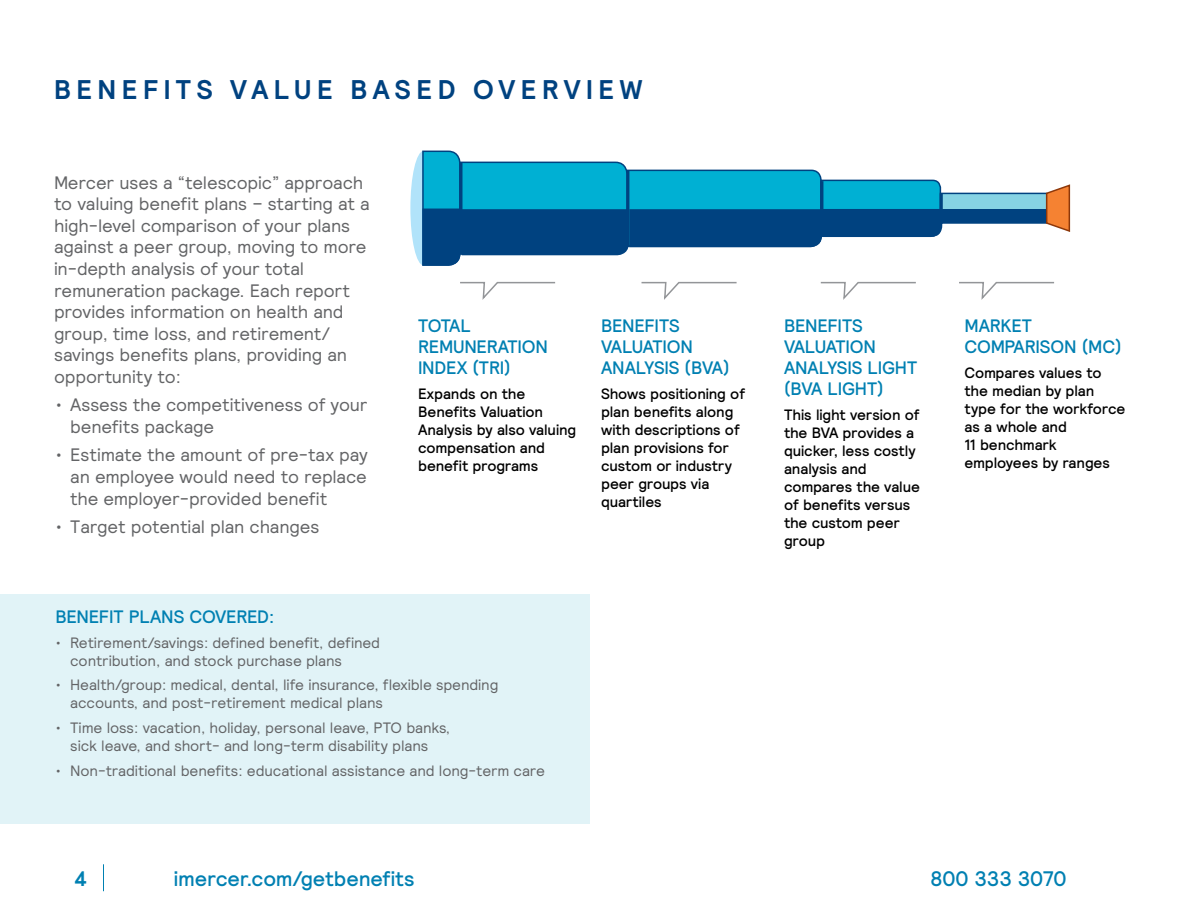
<style>
.page{position:relative;width:1188px;height:918px;background:#fff}
.page>*{position:absolute;margin:0;border:0;box-sizing:border-box;transform-origin:0 0}
.t1{font:700 27px "Relative";letter-spacing:.2em;color:#004280}
.t2{font:500 21px "Relative";letter-spacing:-.01em;color:#0080b2}
.t3{font:700 21px "Relative";color:#0080b2}
.t4{font:18px/21.6px "Relative";letter-spacing:-.01em;color:#636466}
.t5{font:500 18px/21px "Relative";letter-spacing:-.01em;color:#0080b2}
.t6{font:500 15px/18px "Relative";letter-spacing:-.01em;color:#000}
.t7{font:15px/18px "Relative";letter-spacing:-.01em;color:#636466}
</style>
<div class="page">
<div style="left:0;top:594px;width:590px;height:230px;background:#e1f3f7"></div>
<svg style="left:460px;top:281px;width:96px;height:19px"></svg>
<svg style="left:641px;top:281px;width:96px;height:19px"></svg>
<svg style="left:820px;top:281px;width:96px;height:19px"></svg>
<svg style="left:959px;top:281px;width:96px;height:19px"></svg>
<div style="left:410px;top:151px;width:27px;height:114px;background:#b1e3fa;border-radius:50%"></div>
<svg style="left:421px;top:150px;width:650px;height:116px"></svg>
<div style="left:941px;top:209px;width:105px;height:14px;background:#004280"></div>
<hr style="left:459px;top:162px;width:3px;height:92px;background:#004280">
<hr style="left:820px;top:181px;width:3px;height:56px;background:#004280">
<hr style="left:626px;top:171px;width:3px;height:76px;background:#004280">
<hr style="left:940px;top:194px;width:3px;height:30px;background:#004280">
<svg style="left:103px;top:864px;width:1px;height:27px"></svg>
<h1 class="t1" style="left:54px;top:72px;width:590px">BENEFITS VALUE BASED OVERVIEW</h1>
<p class="t4" style="left:54px;top:171px;width:317px">Mercer uses a “telescopic” approach to valuing benefit plans – starting at a high-level comparison of your plans against a peer group, moving to more in-depth analysis of your total remuneration package. Each report provides information on health and group, time loss, and retirement/ savings benefits plans, providing an opportunity to:</p>
<p class="t4" style="left:70px;top:394px;width:299px;text-indent:-15px">• Assess the competitiveness of your benefits package</p>
<p class="t4" style="left:70px;top:444px;width:299px;text-align:justify;text-indent:-15px">• Estimate the amount of pre-tax pay an employee would need to replace the employer-provided benefit</p>
<p class="t4" style="left:55px;top:515px;width:266px">• Target potential plan changes</p>
<p class="t5" style="left:418px;top:315px;width:131px">TOTAL<br>REMUNERATION<br>INDEX (TRI)</p>
<p class="t6" style="left:418px;top:384px;width:159px">Expands on the<br>Benefits Valuation<br>Analysis by also valuing compensation and benefit programs</p>
<p class="t5" style="left:601px;top:315px;width:130px">BENEFITS<br>VALUATION<br>ANALYSIS (BVA)</p>
<p class="t6" style="left:601px;top:384px;width:145px">Shows positioning of plan benefits along with descriptions of plan provisions for custom or industry peer groups via quartiles</p>
<p class="t5" style="left:55px;top:606px;width:220px">BENEFIT PLANS COVERED:</p>
<p class="t7" style="left:70px;top:633px;width:312px;text-indent:-15px">• Retirement/savings: defined benefit, defined contribution, and stock purchase plans</p>
<p class="t7" style="left:70px;top:676px;width:430px;text-indent:-15px">• Health/group: medical, dental, life insurance, flexible spending accounts, and post-retirement medical plans</p>
<p class="t7" style="left:55px;top:718px;width:396px;text-align:center">• Time loss: vacation, holiday, personal leave, PTO banks, sick leave, and short- and long-term disability plans</p>
<p class="t7" style="left:55px;top:761px;width:491px">• Non-traditional benefits: educational assistance and long-term care</p>
<p class="t5" style="left:784px;top:315px;width:135px">BENEFITS<br>VALUATION<br>ANALYSIS LIGHT (BVA LIGHT)</p>
<p class="t6" style="left:784px;top:405px;width:137px">This light version of the BVA provides a quicker, less costly analysis and compares the value of benefits versus the custom peer group</p>
<p class="t5" style="left:964px;top:315px;width:159px">MARKET<br>COMPARISON (MC)</p>
<p class="t6" style="left:964px;top:363px;width:162px">Compares values to the median by plan type for the workforce as a whole and<br>11 benchmark employees by ranges</p>
<p class="t3" style="left:74px;top:865px;width:14px">4</p>
<p class="t2" style="left:174px;top:865px;width:242px">imercer.com/getbenefits</p>
<p class="t2" style="left:930px;top:865px;width:138px">800 333 3070</p>
</div>
